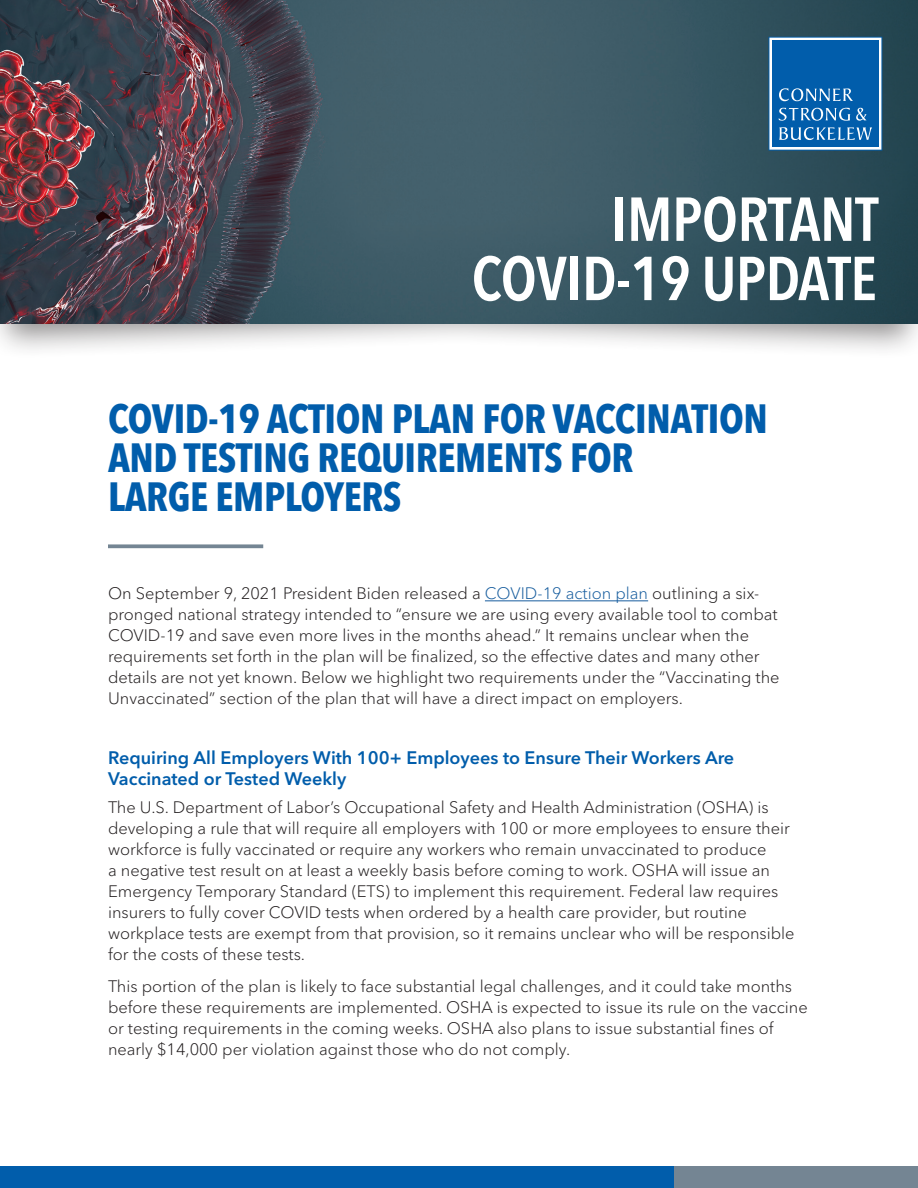
<style>
.page{position:relative;width:918px;height:1188px;background:#fff}
.page>*{position:absolute;margin:0;border:0;box-sizing:border-box;transform-origin:0 0}
.t1{font:600 condensed 61.35px/59.2px "Avenir Next LT Pro";letter-spacing:-.01em;color:#fff;text-align:right}
.t2{font:700 condensed 40.5px/39px "Avenir Next LT Pro";letter-spacing:-.01em;color:#015dab}
.t3{font:600 18px/21.6px "Avenir Next LT Pro";color:#015dab}
.t4{font:300 16.5px/21px "Avenir Next LT Pro";color:#231f20}
.s1{color:#175d9e}
</style>
<div class="page">
<div style="left:673px;top:1166px;width:245px;height:22px;background:#748593"></div>
<div style="left:0;top:1166px;width:673px;height:22px;background:#015dab"></div>
<div style="left:0;top:0;width:918px;height:360px;background:#231f20;opacity:.5"></div>
<img style="left:0;top:0;width:918px;height:324px">
<svg style="left:769px;top:37px;width:113px;height:114px;background:#2876b7"></svg>
<svg style="left:108px;top:544px;width:155px;height:4px"></svg>
<hr style="left:485px;top:600px;width:163px;height:1px;background:#175d9e">
<p class="t1" style="left:472px;top:190px;width:408px">IMPORTANT<br>COVID-19 UPDATE</p>
<p class="t2" style="left:108px;top:399px;width:661px">COVID-19 ACTION PLAN FOR VACCINATION<br>AND TESTING REQUIREMENTS FOR<br>LARGE EMPLOYERS</p>
<p class="t4" style="left:108px;top:583px;width:673px">On September 9, 2021 President Biden released a <span class="s1">COVID-19 action plan</span> outlining a six&shy;pronged national strategy intended to “ensure we are using every available tool to combat COVID-19 and save even more lives in the months ahead.” It remains unclear when the requirements set forth in the plan will be finalized, so the effective dates and many other details are not yet known. Below we highlight two requirements under the “Vaccinating the Unvaccinated” section of the plan that will have a direct impact on employers.</p>
<p class="t3" style="left:108px;top:746px;width:628px">Requiring All Employers With 100+ Employees to Ensure Their Workers Are<br>Vaccinated or Tested Weekly</p>
<p class="t4" style="left:108px;top:797px;width:688px">The U.S. Department of Labor’s Occupational Safety and Health Administration (OSHA) is developing a rule that will require all employers with 100 or more employees to ensure their workforce is fully vaccinated or require any workers who remain unvaccinated to produce<br>a negative test result on at least a weekly basis before coming to work. OSHA will issue an Emergency Temporary Standard (ETS) to implement this requirement. Federal law requires insurers to fully cover COVID tests when ordered by a health care provider, but routine workplace tests are exempt from that provision, so it remains unclear who will be responsible for the costs of these tests.</p>
<p class="t4" style="left:108px;top:976px;width:701px">This portion of the plan is likely to face substantial legal challenges, and it could take months before these requirements are implemented. OSHA is expected to issue its rule on the vaccine or testing requirements in the coming weeks. OSHA also plans to issue substantial fines of nearly $14,000 per violation against those who do not comply.</p>
</div>
